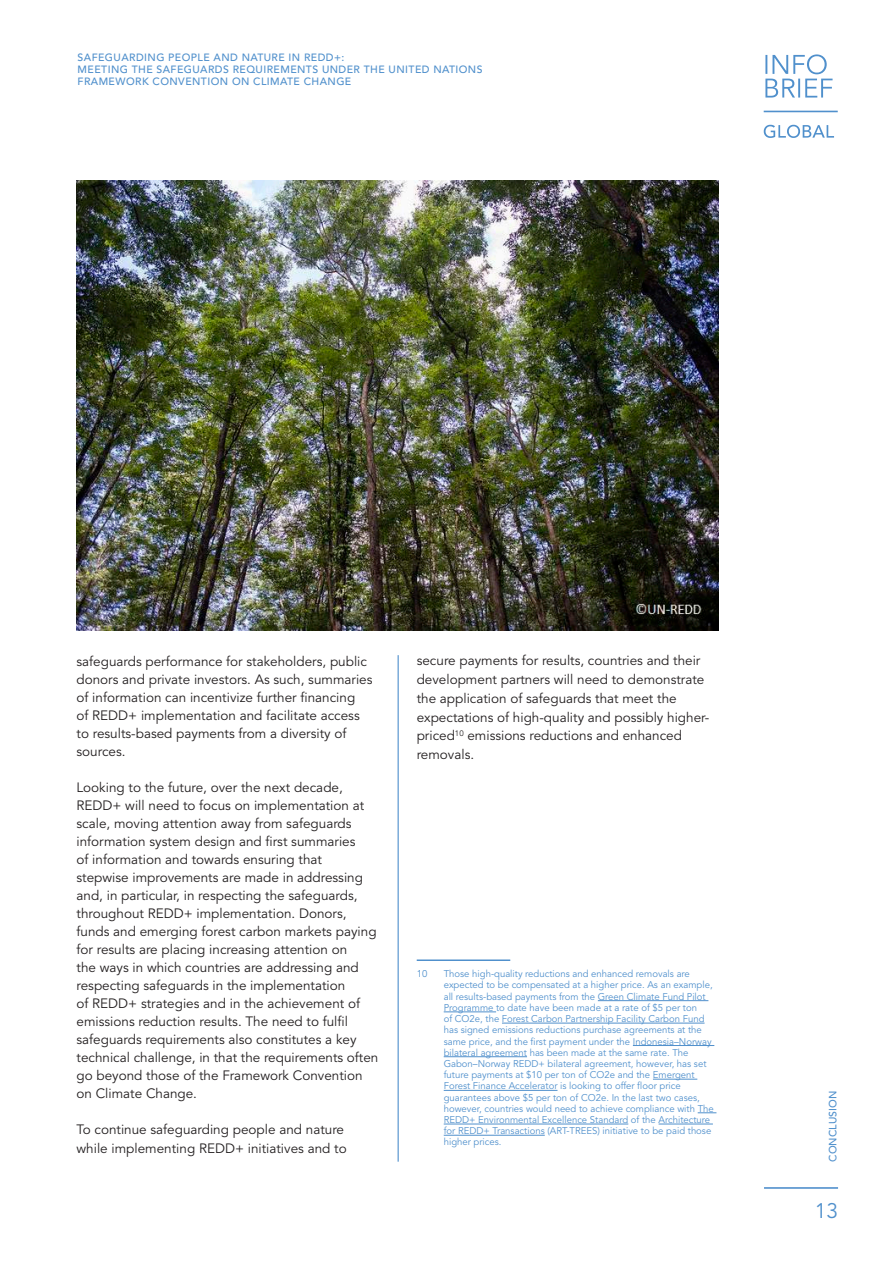
<style>
.page{position:relative;width:893px;height:1263px;background:#fff}
.page>*{position:absolute;margin:0;border:0;box-sizing:border-box;transform-origin:0 0}
.t1{font:21px "Avenir";color:#5090cc}
.t2{font:13.5px/18px "Avenir";color:#231f20}
.t3{font:500 10.5px/12.1px "Avenir";letter-spacing:.04em;color:#5090cc}
.t4{font:500 10.5px "Avenir";color:#5090cc}
.t5{font:9.75px/11.2px "Avenir";color:#5090cc}
</style>
<div class="page">
<hr style="left:764px;top:1187px;width:74px;height:2px;background:#5090cc">
<hr style="left:764px;top:111px;width:74px;height:1px;background:#5090cc">
<svg style="left:764px;top:125px;width:70px;height:13px"></svg>
<svg style="left:765px;top:54px;width:67px;height:44px"></svg>
<img style="left:77px;top:180px;width:642px;height:451px">
<hr style="left:398px;top:655px;width:1px;height:507px;background:#5090cc">
<hr style="left:417px;top:959px;width:93px;height:2px;background:#5090cc">
<hr style="left:598px;top:1000px;width:110px;height:1px;background:#5090cc">
<hr style="left:444px;top:1011px;width:52px;height:1px;background:#5090cc">
<hr style="left:502px;top:1023px;width:203px;height:1px;background:#5090cc">
<hr style="left:633px;top:1045px;width:81px;height:1px;background:#5090cc">
<hr style="left:444px;top:1056px;width:83px;height:1px;background:#5090cc">
<hr style="left:653px;top:1079px;width:44px;height:1px;background:#5090cc">
<hr style="left:444px;top:1090px;width:113px;height:1px;background:#5090cc">
<svg style="left:698px;top:1112px;width:18px;height:1px"></svg>
<hr style="left:444px;top:1124px;width:184px;height:1px;background:#5090cc">
<hr style="left:659px;top:1124px;width:54px;height:1px;background:#5090cc">
<hr style="left:444px;top:1135px;width:101px;height:1px;background:#5090cc">
<p class="t3" style="left:78px;top:52px;width:406px">SAFEGUARDING PEOPLE AND NATURE IN REDD+:<br>MEETING THE SAFEGUARDS REQUIREMENTS UNDER THE UNITED NATIONS<br>FRAMEWORK CONVENTION ON CLIMATE CHANGE</p>
<p class="t2" style="left:77px;top:653px;width:298px">safeguards performance for stakeholders, public donors and private investors. As such, summaries of information can incentivize further financing<br>of REDD+ implementation and facilitate access to results-based payments from a diversity of sources.</p>
<p class="t2" style="left:77px;top:779px;width:303px">Looking to the future, over the next decade, REDD+ will need to focus on implementation at scale, moving attention away from safeguards information system design and first summaries<br>of information and towards ensuring that<br>stepwise improvements are made in addressing and, in particular, in respecting the safeguards, throughout REDD+ implementation. Donors, funds and emerging forest carbon markets paying for results are placing increasing attention on<br>the ways in which countries are addressing and respecting safeguards in the implementation<br>of REDD+ strategies and in the achievement of emissions reduction results. The need to fulfil safeguards requirements also constitutes a key technical challenge, in that the requirements often go beyond those of the Framework Convention on Climate Change.</p>
<p class="t2" style="left:77px;top:1120px;width:272px;line-height:18.8px">To continue safeguarding people and nature while implementing REDD+ initiatives and to</p>
<p class="t2" style="left:417px;top:652px;width:294px;line-height:18.8px">secure payments for results, countries and their development partners will need to demonstrate the application of safeguards that meet the expectations of high-quality and possibly higher&shy;priced<sup>10</sup> emissions reductions and enhanced removals.</p>
<p class="t5" style="left:417px;top:968px;width:12px">10</p>
<p class="t5" style="left:444px;top:968px;width:272px">Those high-quality reductions and enhanced removals are expected to be compensated at a higher price. As an example, all results-based payments from the Green Climate Fund Pilot Programme to date have been made at a rate of $5 per ton<br>of CO2e, the Forest Carbon Partnership Facility Carbon Fund has signed emissions reductions purchase agreements at the same price, and the first payment under the Indonesia–Norway bilateral agreement has been made at the same rate. The Gabon–Norway REDD+ bilateral agreement, however, has set future payments at $10 per ton of CO2e and the Emergent Forest Finance Accelerator is looking to offer floor price guarantees above $5 per ton of CO2e. In the last two cases, however, countries would need to achieve compliance with The REDD+ Environmental Excellence Standard of the Architecture for REDD+ Transactions (ART-TREES) initiative to be paid those higher prices.</p>
<p class="t4" style="left:827px;top:1162px;width:72px;rotate:-90deg">CONCLUSION</p>
<h1 class="t1" style="left:815px;top:1199px;width:25px">13</h1>
</div>
